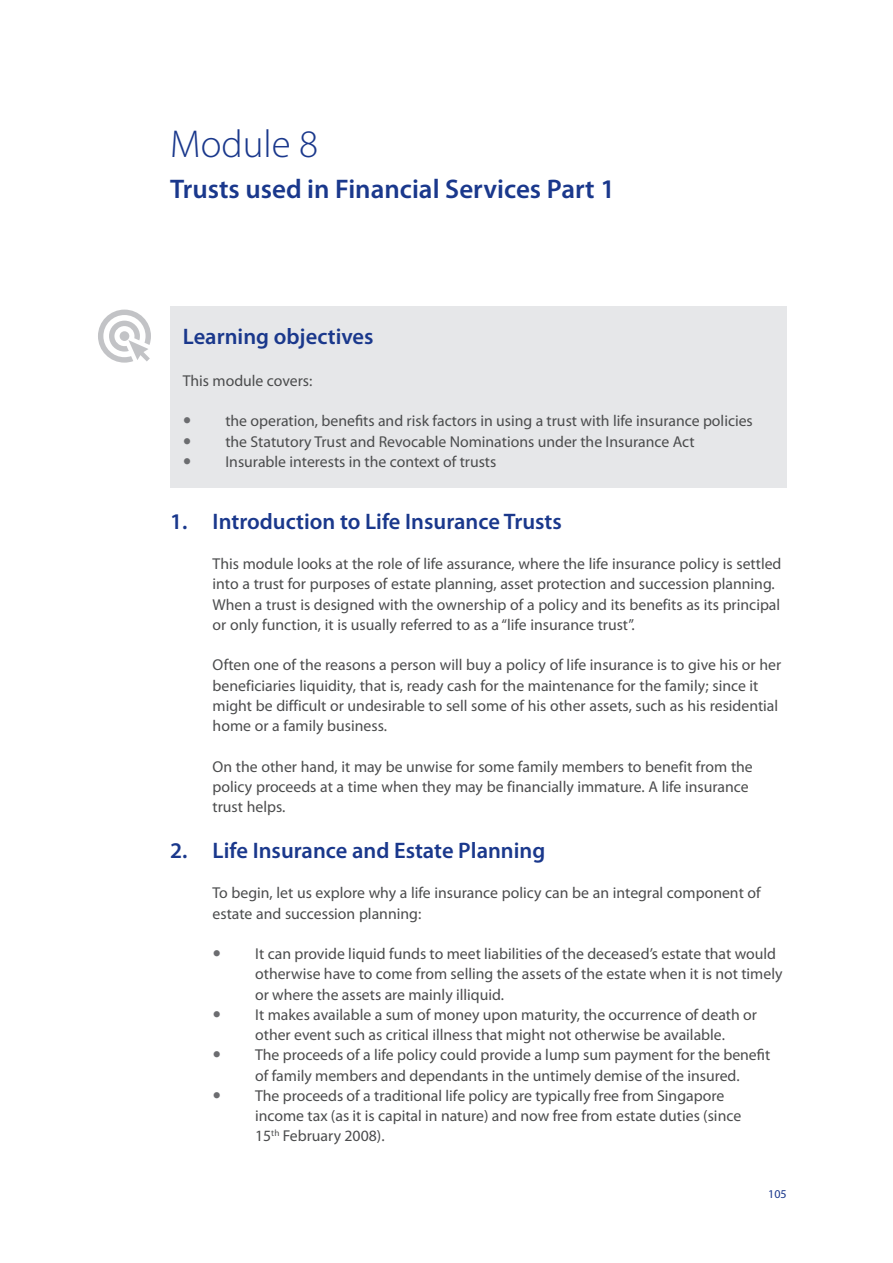
<style>
.page{position:relative;width:893px;height:1263px;background:#fff}
.page>*{position:absolute;margin:0;border:0;box-sizing:border-box;transform-origin:0 0}
.MODULE_NUMBER{font:300 39px "Myriad Pro";color:#1a388c}
.MODULE_TITLE{font:600 27px "Myriad Pro";color:#1a388c}
.SECTION_HEADER{font:600 22.5px "Myriad Pro";color:#1a388c}
.OUTCOMES_OBJECTIVES{font:600 22.5px "Myriad Pro";color:#1a388c}
.BODY_TEXT{font:15.75px/20.2px "Myriad Pro";color:#4b4c4d}
._0MM_BODY_TEXT{font:15.75px "Myriad Pro";color:#4b4c4d}
.t1{font:12px "Myriad Pro";color:#1a388c}
</style>
<div class="page">
<div style="left:170px;top:306px;width:617px;height:182px;background:#e6e7e9"></div>
<svg style="left:98px;top:310px;width:53px;height:53px"></svg>
<p class="MODULE_NUMBER" style="left:170px;top:122px;width:150px">Module 8</p>
<p class="MODULE_TITLE" style="left:170px;top:174px;width:446px">Trusts used in Financial Services Part 1</p>
<p class="OUTCOMES_OBJECTIVES" style="left:183px;top:324px;width:192px">Learning objectives</p>
<p class="_0MM_BODY_TEXT" style="left:183px;top:372px;width:131px">This module covers:</p>
<p class="BODY_TEXT" style="left:225px;top:411px;width:529px">the operation, benefits and risk factors in using a trust with life insurance policies</p>
<p class="BODY_TEXT" style="left:225px;top:431px;width:471px">the Statutory Trust and Revocable Nominations under the Insurance Act</p>
<p class="BODY_TEXT" style="left:225px;top:452px;width:273px">Insurable interests in the context of trusts</p>
<p class="SECTION_HEADER" style="left:170px;top:509px;width:393px">1. Introduction to Life Insurance Trusts</p>
<p class="BODY_TEXT" style="left:213px;top:554px;width:570px">This module looks at the role of life assurance, where the life insurance policy is settled into a trust for purposes of estate planning, asset protection and succession planning.<br>When a trust is designed with the ownership of a policy and its benefits as its principal or only function, it is usually referred to as a “life insurance trust”.</p>
<p class="BODY_TEXT" style="left:213px;top:655px;width:570px">Often one of the reasons a person will buy a policy of life insurance is to give his or her beneficiaries liquidity, that is, ready cash for the maintenance for the family; since it might be difficult or undesirable to sell some of his other assets, such as his residential home or a family business.</p>
<p class="BODY_TEXT" style="left:213px;top:756px;width:542px">On the other hand, it may be unwise for some family members to benefit from the policy proceeds at a time when they may be financially immature. A life insurance trust helps.</p>
<p class="SECTION_HEADER" style="left:170px;top:838px;width:377px">2. Life Insurance and Estate Planning</p>
<p class="BODY_TEXT" style="left:213px;top:883px;width:550px">To begin, let us explore why a life insurance policy can be an integral component of estate and succession planning:</p>
<p class="BODY_TEXT" style="left:255px;top:944px;width:529px">It can provide liquid funds to meet liabilities of the deceased’s estate that would otherwise have to come from selling the assets of the estate when it is not timely or where the assets are mainly illiquid.</p>
<p class="BODY_TEXT" style="left:255px;top:1005px;width:503px">It makes available a sum of money upon maturity, the occurrence of death or other event such as critical illness that might not otherwise be available.</p>
<p class="BODY_TEXT" style="left:255px;top:1045px;width:517px">The proceeds of a life policy could provide a lump sum payment for the benefit of family members and dependants in the untimely demise of the insured.</p>
<p class="BODY_TEXT" style="left:255px;top:1086px;width:488px">The proceeds of a traditional life policy are typically free from Singapore income tax (as it is capital in nature) and now free from estate duties (since<br>15<sup>th</sup> February 2008).</p>
<p class="t1" style="left:768px;top:1187px;width:20px">105</p>
</div>
